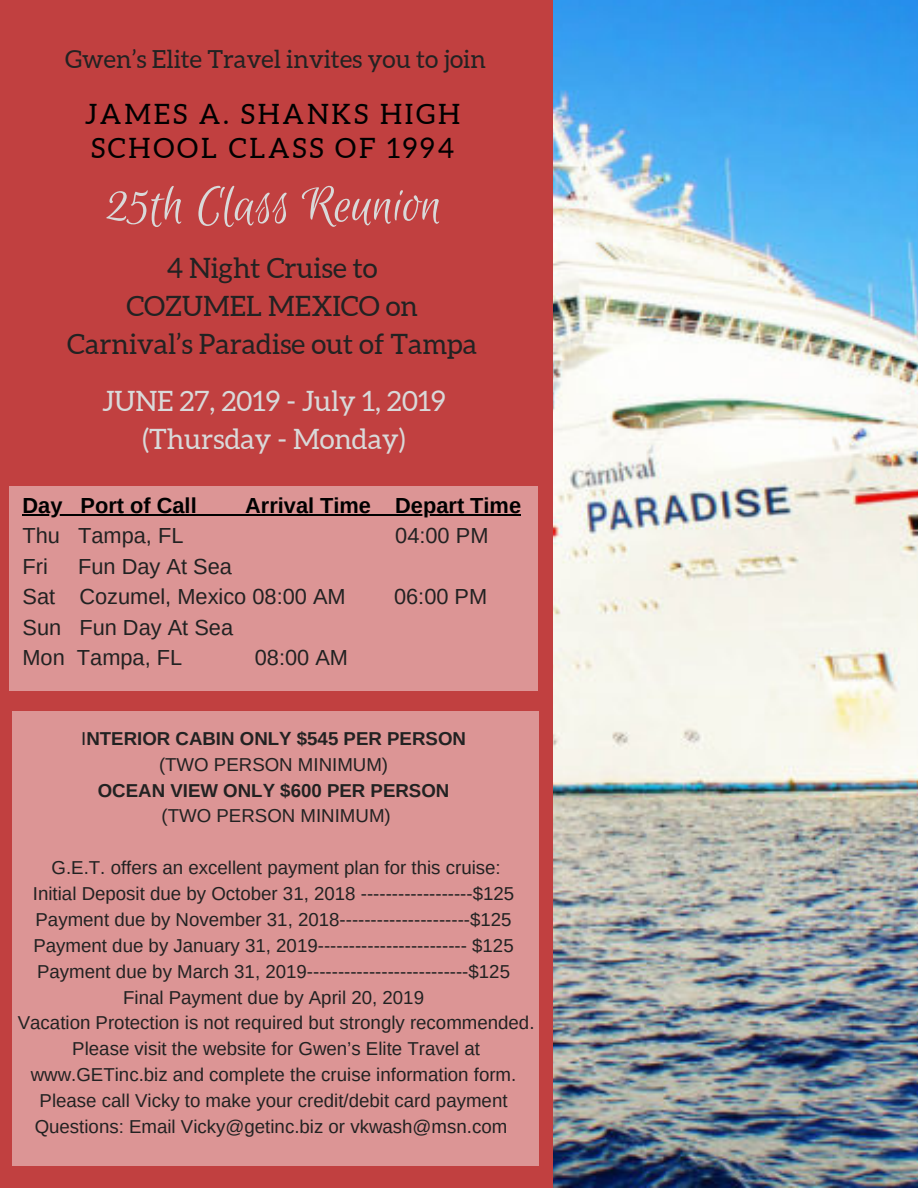
<style>
.page{position:relative;width:918px;height:1188px;background:#fff}
.page>*{position:absolute;margin:0;border:0;box-sizing:border-box;transform-origin:0 0}
.t1{font:55.95px "Euphoria Script";color:#d9d9d9}
.t2{font:28.05px/38.2px "Aleo";color:#222;text-align:center}
.t3{font:28.05px/38.2px "Aleo";color:#d9d9d9;text-align:center}
.t4{font:28.05px/33.8px "Aleo";letter-spacing:.1em;color:#000}
.t5{font:24.9px "Aleo";color:#222}
.t6{font:21.75px/30.3px "Arimo";color:#222}
.t7{font:700 21.75px "Arimo";color:#000}
.t8{font:18.75px/25.8px "Arimo";color:#222;text-align:center}
.t9{font:700 18.75px/25.8px "Arimo";color:#222;text-align:center}
.s1{font-weight:400}
</style>
<div class="page">
<div style="left:0;top:0;width:555px;height:1188px;background:#c14040"></div>
<img style="left:554px;top:0;width:364px;height:1188px">
<div style="left:12px;top:711px;width:527px;height:455px;background:#dc9595"></div>
<div style="left:9px;top:486px;width:529px;height:205px;background:#dc9595"></div>
<hr style="left:22px;top:514px;width:499px;height:1px;background:#000">
<h3 class="t5" style="left:65px;top:45px;width:422px">Gwen’s Elite Travel invites you to join</h3>
<h2 class="t4" style="left:85px;top:97px;width:377px">JAMES A. SHANKS HIGH<br>SCHOOL CLASS OF 1994</h2>
<h1 class="t1" style="left:108px;top:175px;width:335px">25th Class Reunion</h1>
<h2 class="t2" style="left:67px;top:249px;width:411px">4 Night Cruise to<br>COZUMEL MEXICO on<br>Carnival’s Paradise out of Tampa</h2>
<h2 class="t3" style="left:102px;top:381px;width:345px">JUNE 27, 2019 - July 1, 2019 (Thursday - Monday)</h2>
<p class="t7" style="left:22px;top:493px;width:176px">Day Port of Call</p>
<p class="t7" style="left:245px;top:493px;width:277px">Arrival Time Depart Time</p>
<p class="t6" style="left:22px;top:521px;width:162px">Thu Tampa, FL</p>
<p class="t6" style="left:395px;top:521px;width:95px">04:00 PM</p>
<p class="t6" style="left:22px;top:551px;width:27px">Fri</p>
<p class="t6" style="left:22px;top:551px;width:325px;text-indent:56px">Fun Day At Sea<br>Sat Cozumel, Mexico 08:00 AM</p>
<p class="t6" style="left:394px;top:581px;width:95px">06:00 PM</p>
<p class="t6" style="left:22px;top:612px;width:212px">Sun Fun Day At Sea<br>Mon Tampa, FL</p>
<p class="t6" style="left:255px;top:642px;width:95px">08:00 AM</p>
<p class="t9" style="left:81px;top:725px;width:386px"><span class="s1">I</span>NTERIOR CABIN ONLY $545 PER PERSON <span class="s1">(TWO PERSON MINIMUM)</span></p>
<p class="t9" style="left:98px;top:777px;width:353px">OCEAN VIEW ONLY $600 PER PERSON</p>
<p class="t8" style="left:162px;top:803px;width:231px">(TWO PERSON MINIMUM)</p>
<p class="t8" style="left:18px;top:855px;width:518px">G.E.T. offers an excellent payment plan for this cruise:<br>Initial Deposit due by October 31, 2018 ------------------$125<br>Payment due by November 31, 2018---------------------$125<br>Payment due by January 31, 2019------------------------ $125<br>Payment due by March 31, 2019--------------------------$125<br>Final Payment due by April 20, 2019<br>Vacation Protection is not required but strongly recommended.<br>Please visit the website for Gwen’s Elite Travel at www.GETinc.biz and complete the cruise information form.<br>Please call Vicky to make your credit/debit card payment Questions: Email Vicky@getinc.biz or vkwash@msn.com</p>
</div>
